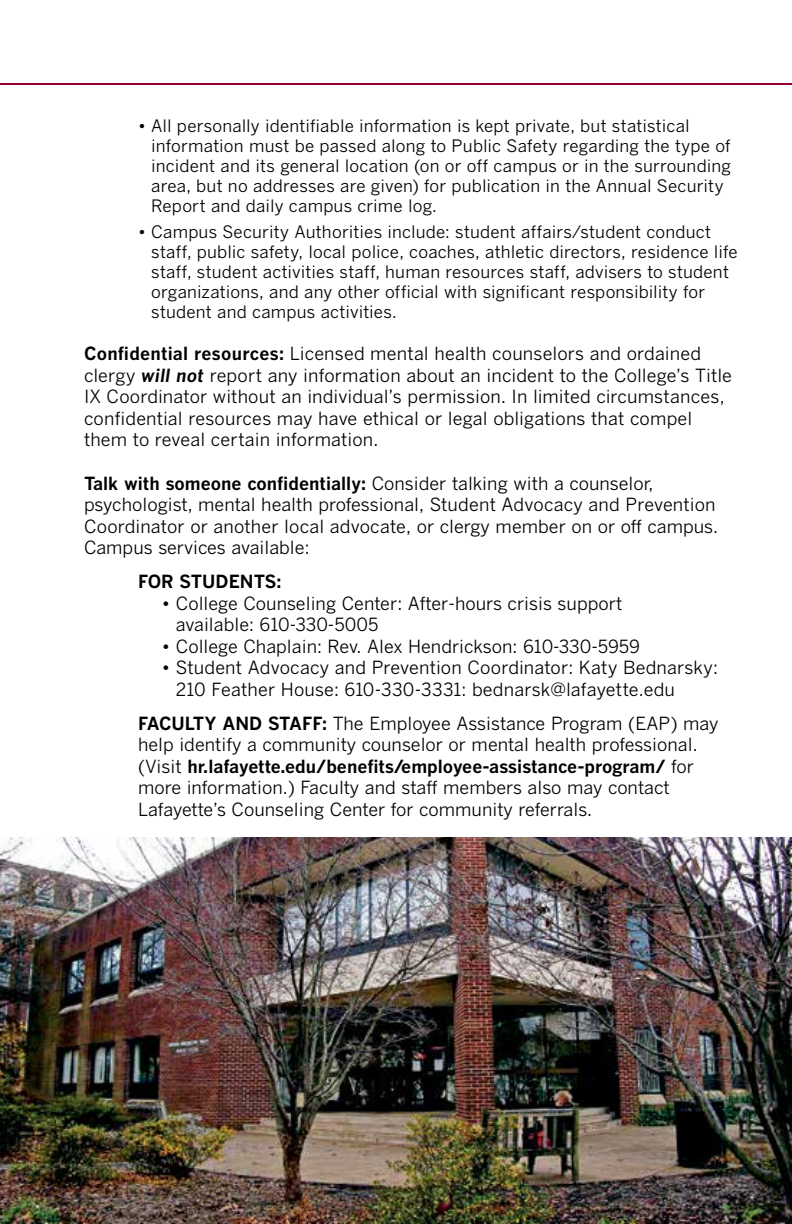
<style>
.page{position:relative;width:792px;height:1224px;background:#fff}
.page>*{position:absolute;margin:0;border:0;box-sizing:border-box;transform-origin:0 0}
.t1{font:18px/21.6px "Benton Gothic";color:#000}
.t2{font:700 18px "Benton Gothic";color:#000}
.t3{font:17px/20px "Benton Gothic";letter-spacing:.01em;color:#000}
.s1{font-weight:700}
.s2{font-weight:700;font-style:italic}
</style>
<div class="page">
<hr style="left:0;top:83px;width:792px;height:2px;background:#910028">
<img style="left:0;top:838px;width:792px;height:386px">
<p class="t3" style="left:151px;top:116px;width:581px;text-indent:-13px">• All personally identifiable information is kept private, but statistical information must be passed along to Public Safety regarding the type of incident and its general location (on or off campus or in the surrounding area, but no addresses are given) for publication in the Annual Security Report and daily campus crime log.</p>
<p class="t3" style="left:151px;top:222px;width:588px;text-indent:-13px">• Campus Security Authorities include: student affairs/student conduct staff, public safety, local police, coaches, athletic directors, residence life staff, student activities staff, human resources staff, advisers to student organizations, and any other official with significant responsibility for student and campus activities.</p>
<p class="t1" style="left:84px;top:342px;width:650px"><span class="s1">Confidential resources:</span> Licensed mental health counselors and ordained clergy <span class="s2">will not</span> report any information about an incident to the College’s Title IX Coordinator without an individual’s permission. In limited circumstances, confidential resources may have ethical or legal obligations that compel them to reveal certain information.</p>
<p class="t1" style="left:84px;top:472px;width:635px"><span class="s1">Talk with someone confidentially:</span> Consider talking with a counselor, psychologist, mental health professional, Student Advocacy and Prevention Coordinator or another local advocate, or clergy member on or off campus.<br>Campus services available:</p>
<p class="t2" style="left:138px;top:570px;width:145px">FOR STUDENTS:</p>
<p class="t1" style="left:176px;top:592px;width:448px;text-indent:-14px">• College Counseling Center: After-hours crisis support available: 610-330-5005</p>
<p class="t1" style="left:162px;top:635px;width:480px">• College Chaplain: Rev. Alex Hendrickson: 610-330-5959</p>
<p class="t1" style="left:176px;top:657px;width:544px;text-indent:-14px">• Student Advocacy and Prevention Coordinator: Katy Bednarsky:<br>210 Feather House: 610-330-3331: bednarsk@lafayette.edu</p>
<p class="t1" style="left:138px;top:712px;width:582px"><span class="s1">FACULTY AND STAFF:</span> The Employee Assistance Program (EAP) may help identify a community counselor or mental health professional. (Visit <span class="s1">hr.lafayette.edu/benefits/employee-assistance-program/</span> for more information.) Faculty and staff members also may contact Lafayette’s Counseling Center for community referrals.</p>
</div>
